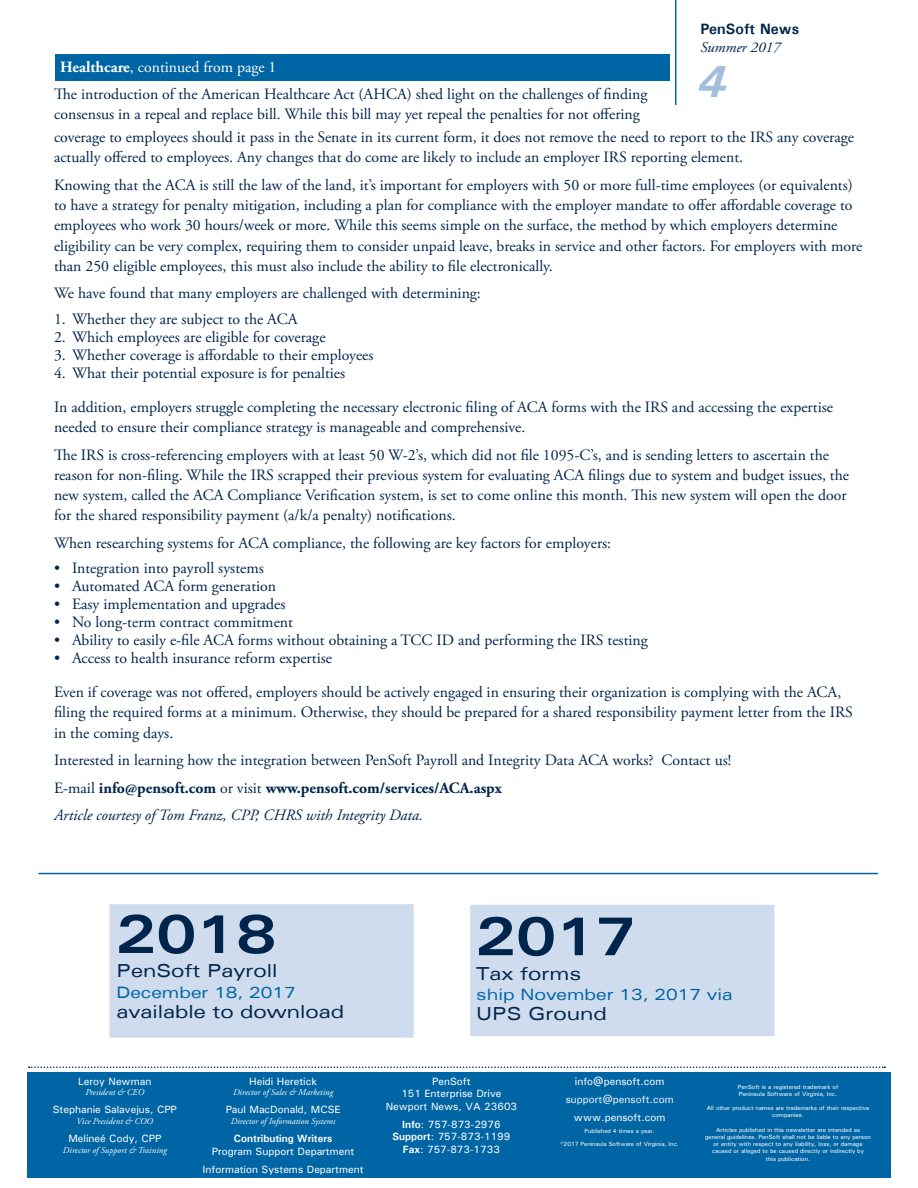
<style>
.page{position:relative;width:918px;height:1188px;background:#fff}
.page>*{position:absolute;margin:0;border:0;box-sizing:border-box;transform-origin:0 0}
.Paragraph_Text{font:700 expanded 54px "Univers";color:#00254c}
.page_number{font:italic 700 45px "Univers";color:#a3bddd}
.Paragraph_Text-2{font:expanded 18px "Univers";color:#00254c}
.Paragraph_Text-3{font:15.75px/20.2px "Adobe Garamond Pro";color:#00254c}
.Paragraph_Text-4{font:700 15.75px "Adobe Garamond Pro";color:#00254c}
.Paragraph_Text-5{font:italic 15.75px "Adobe Garamond Pro";color:#00254c}
.Paragraph_Text-6{font:expanded 15.75px "Univers";color:#0065a4}
.Paragraph_Text-7{font:15.75px "Adobe Garamond Pro";color:#fff}
.Text_Plain{font:700 15px "Univers";color:#00254c}
.Text_Plain-2{font:italic 15px "Adobe Garamond Pro";color:#00254c}
.Credits{font:500 10.5px "Univers";color:#fff}
.Credits_Last{font:500 10.5px "Univers";color:#fff}
.Credits-2{font:700 10.5px "Univers";color:#fff}
.Credits_Last-2{font:500 10.5px "Univers";color:#edf2f8}
.Credits_Title{font:italic 9px "Adobe Garamond Pro";color:#fff}
.Small_Credits{font:500 6px/7.2px "Univers";color:#fff;text-align:center}
.Credits_Address_Last{font:500 6px "Univers";color:#fff}
.s1{font-weight:700}
.s2{font-weight:400}
</style>
<div class="page">
<div style="left:27px;top:1072px;width:864px;height:106px;background:#0065a4"></div>
<svg style="left:29px;top:1066px;width:856px;height:2px"></svg>
<hr style="left:675px;top:0;width:1px;height:105px;background:#0065a4">
<div style="left:55px;top:54px;width:615px;height:27px;background:#0065a4"></div>
<hr style="left:39px;top:873px;width:839px;height:1px;background:#0065a4">
<div style="left:108px;top:903px;width:307px;height:136px;background:#cfdced;border:2px solid #fff"></div>
<div style="left:469px;top:903px;width:307px;height:135px;background:#cfdced;border:2px solid #fff"></div>
<p class="Text_Plain" style="left:700px;top:19px;width:101px">PenSoft News</p>
<p class="Text_Plain-2" style="left:700px;top:38px;width:82px">Summer 2017</p>
<p class="page_number" style="left:698px;top:53px;width:30px">4</p>
<p class="Paragraph_Text-7" style="left:60px;top:58px;width:218px"><span class="s1">Healthcare</span>, continued from page 1</p>
<p class="Paragraph_Text-3" style="left:54px;top:84px;width:595px">The introduction of the American Healthcare Act (AHCA) shed light on the challenges of finding consensus in a repeal and replace bill. While this bill may yet repeal the penalties for not offering</p>
<p class="Paragraph_Text-3" style="left:54px;top:128px;width:802px">coverage to employees should it pass in the Senate in its current form, it does not remove the need to report to the IRS any coverage actually offered to employees. Any changes that do come are likely to include an employer IRS reporting element.</p>
<p class="Paragraph_Text-3" style="left:54px;top:175px;width:810px">Knowing that the ACA is still the law of the land, it’s important for employers with 50 or more full-time employees (or equivalents) to have a strategy for penalty mitigation, including a plan for compliance with the employer mandate to offer affordable coverage to employees who work 30 hours/week or more. While this seems simple on the surface, the method by which employers determine eligibility can be very complex, requiring them to consider unpaid leave, breaks in service and other factors. For employers with more than 250 eligible employees, this must also include the ability to file electronically.</p>
<p class="Paragraph_Text-3" style="left:54px;top:284px;width:428px">We have found that many employers are challenged with determining:</p>
<p class="Paragraph_Text-3" style="left:54px;top:309px;width:245px">1. Whether they are subject to the ACA</p>
<p class="Paragraph_Text-3" style="left:54px;top:327px;width:273px">2. Which employees are eligible for coverage</p>
<p class="Paragraph_Text-3" style="left:54px;top:345px;width:321px">3. Whether coverage is affordable to their employees</p>
<p class="Paragraph_Text-3" style="left:54px;top:363px;width:293px">4. What their potential exposure is for penalties</p>
<p class="Paragraph_Text-3" style="left:54px;top:397px;width:781px">In addition, employers struggle completing the necessary electronic filing of ACA forms with the IRS and accessing the expertise needed to ensure their compliance strategy is manageable and comprehensive.</p>
<p class="Paragraph_Text-3" style="left:54px;top:445px;width:797px">The IRS is cross-referencing employers with at least 50 W-2’s, which did not file 1095-C’s, and is sending letters to ascertain the reason for non-filing. While the IRS scrapped their previous system for evaluating ACA filings due to system and budget issues, the new system, called the ACA Compliance Verification system, is set to come online this month. This new system will open the door for the shared responsibility payment (a/k/a penalty) notifications.</p>
<p class="Paragraph_Text-3" style="left:54px;top:533px;width:559px">When researching systems for ACA compliance, the following are key factors for employers:</p>
<p class="Paragraph_Text-3" style="left:54px;top:558px;width:211px">• Integration into payroll systems</p>
<p class="Paragraph_Text-3" style="left:54px;top:576px;width:224px">• Automated ACA form generation</p>
<p class="Paragraph_Text-3" style="left:54px;top:594px;width:233px">• Easy implementation and upgrades</p>
<p class="Paragraph_Text-3" style="left:54px;top:612px;width:241px">• No long-term contract commitment</p>
<p class="Paragraph_Text-3" style="left:54px;top:630px;width:595px">• Ability to easily e-file ACA forms without obtaining a TCC ID and performing the IRS testing</p>
<p class="Paragraph_Text-3" style="left:54px;top:648px;width:280px">• Access to health insurance reform expertise</p>
<p class="Paragraph_Text-3" style="left:54px;top:683px;width:800px">Even if coverage was not offered, employers should be actively engaged in ensuring their organization is complying with the ACA, filing the required forms at a minimum. Otherwise, they should be prepared for a shared responsibility payment letter from the IRS in the coming days.</p>
<p class="Paragraph_Text-3" style="left:54px;top:751px;width:679px">Interested in learning how the integration between PenSoft Payroll and Integrity Data ACA works? Contact us!</p>
<p class="Paragraph_Text-4" style="left:54px;top:778px;width:450px"><span class="s2">E-mail</span> info@pensoft.com <span class="s2">or visit</span> www.pensoft.com/services/ACA.aspx</p>
<p class="Paragraph_Text-5" style="left:54px;top:806px;width:371px">Article courtesy of Tom Franz, CPP, CHRS with Integrity Data.</p>
<p class="Paragraph_Text" style="left:116px;top:903px;width:161px">2018</p>
<p class="Paragraph_Text-2" style="left:116px;top:960px;width:163px">PenSoft Payroll</p>
<p class="Paragraph_Text-6" style="left:116px;top:983px;width:181px">December 18, 2017</p>
<p class="Paragraph_Text-2" style="left:116px;top:1001px;width:229px">available to download</p>
<p class="Credits" style="left:78px;top:1074px;width:75px">Leroy Newman</p>
<p class="Credits_Title" style="left:85px;top:1087px;width:60px">President &amp; CEO</p>
<p class="Credits" style="left:53px;top:1103px;width:125px">Stephanie Salavejus, CPP</p>
<p class="Credits_Title" style="left:76px;top:1116px;width:78px">Vice President &amp; COO</p>
<p class="Credits" style="left:68px;top:1132px;width:94px">Melineé Cody, CPP</p>
<p class="Credits_Title" style="left:63px;top:1145px;width:105px">Director of Support &amp; Training</p>
<p class="Credits" style="left:249px;top:1074px;width:69px">Heidi Heretick</p>
<p class="Credits_Title" style="left:233px;top:1087px;width:102px">Director of Sales &amp; Marketing</p>
<p class="Credits" style="left:226px;top:1103px;width:116px">Paul MacDonald, MCSE</p>
<p class="Credits_Title" style="left:231px;top:1116px;width:106px">Director of Information Systems</p>
<p class="Credits-2" style="left:234px;top:1132px;width:100px">Contributing Writers</p>
<p class="Credits_Last" style="left:212px;top:1145px;width:144px">Program Support Department</p>
<p class="Credits_Last" style="left:203px;top:1163px;width:163px">Information Systems Department</p>
<p class="Paragraph_Text" style="left:476px;top:905px;width:161px">2017</p>
<p class="Paragraph_Text-2" style="left:476px;top:963px;width:107px">Tax forms</p>
<p class="Paragraph_Text-6" style="left:476px;top:985px;width:258px">ship November 13, 2017 via</p>
<p class="Paragraph_Text-2" style="left:476px;top:1003px;width:132px">UPS Ground</p>
<p class="Credits" style="left:432px;top:1074px;width:40px">PenSoft</p>
<p class="Credits" style="left:401px;top:1087px;width:102px">151 Enterprise Drive</p>
<p class="Credits_Last" style="left:386px;top:1100px;width:133px">Newport News, VA 23603</p>
<p class="Credits" style="left:402px;top:1118px;width:100px"><span class="s1">Info</span>: 757-873-2976</p>
<p class="Credits" style="left:392px;top:1130px;width:120px"><span class="s1">Support</span>: 757-873-1199</p>
<p class="Credits_Last" style="left:403px;top:1143px;width:99px"><span class="s1">Fax</span>: 757-873-1733</p>
<p class="Credits_Last" style="left:575px;top:1074px;width:91px">info@pensoft.com</p>
<p class="Credits_Last-2" style="left:566px;top:1092px;width:110px">support@pensoft.com</p>
<p class="Credits_Last" style="left:574px;top:1110px;width:93px">www.pensoft.com</p>
<p class="Credits_Address_Last" style="left:585px;top:1127px;width:72px">Published 4 times a year.</p>
<p class="Small_Credits" style="left:561px;top:1140px;width:120px">©2017 Peninsula Software of Virginia, Inc.</p>
<p class="Small_Credits" style="left:738px;top:1083px;width:102px">PenSoft is a registered trademark of</p>
<p class="Small_Credits" style="left:739px;top:1090px;width:100px">Peninsula Software of Virginia, Inc.</p>
<p class="Small_Credits" style="left:707px;top:1104px;width:164px">All other product names are trademarks of their respective companies.</p>
<p class="Small_Credits" style="left:705px;top:1126px;width:167px">Articles published in this newsletter are intended as<br>general guidelines. PenSoft shall not be liable to any person or entity with respect to any liability, loss, or damage caused or alleged to be caused directly or indirectly by<br>this publication.</p>
</div>
